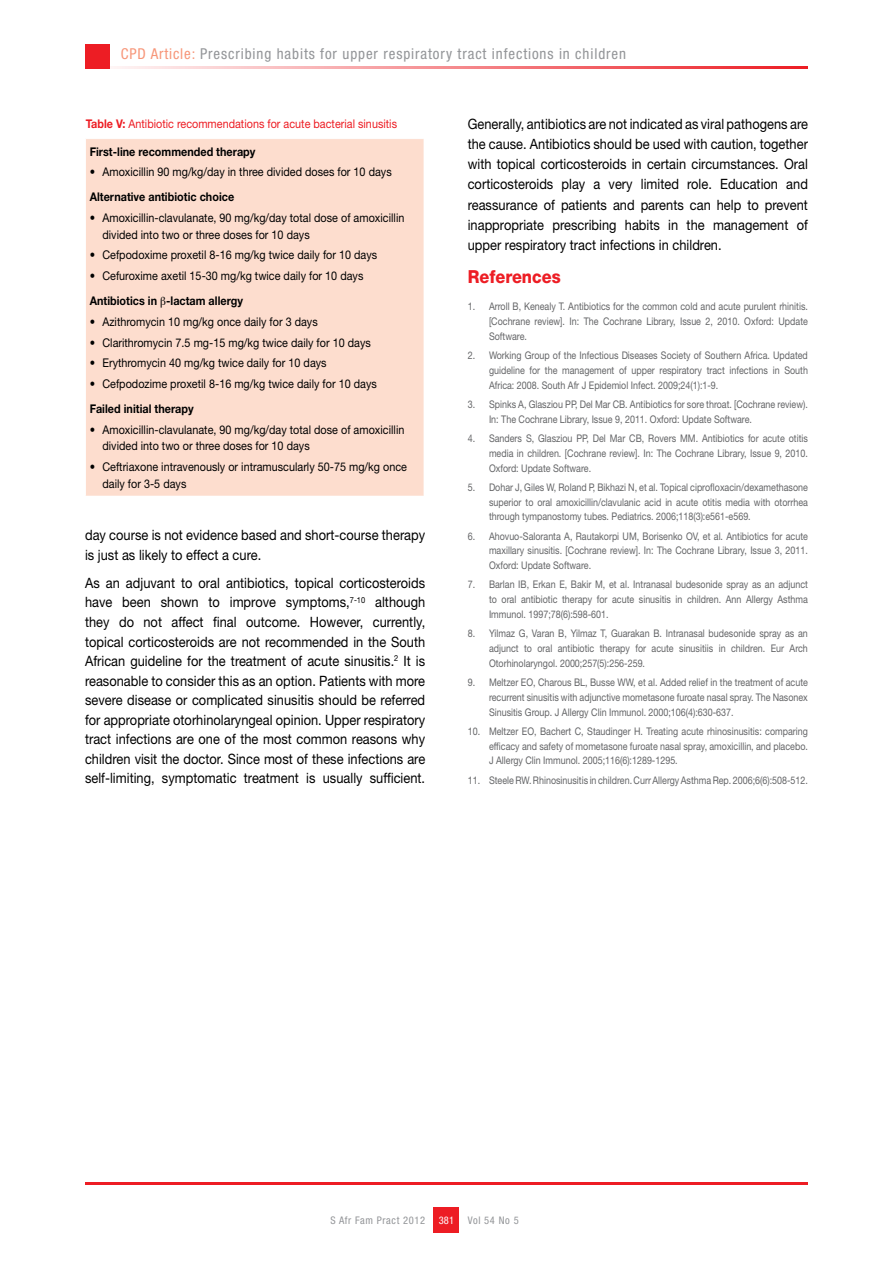
<style>
.page{position:relative;width:893px;height:1263px;background:#fff}
.page>*{position:absolute;margin:0;border:0;box-sizing:border-box;transform-origin:0 0}
.t1{font:800 18px "Helvetica Neue LT Std";color:#ed1d24;scale:.9 1}
.t2{font:condensed 15px "Helvetica Neue LT Std";letter-spacing:.06em;color:#939598}
.t3{font:14.25px/19.5px "Helvetica Neue LT Std";color:#000;text-align:justify;scale:.9 1}
.t4{font:12px/16.5px "Helvetica Neue LT Std";color:#000;scale:.9 1}
.t5{font:700 12px "Helvetica Neue LT Std";color:#000;scale:.9 1}
.t6{font:12px "Helvetica Neue LT Std";color:#ed1d24;scale:.9 1}
.t7{font:10.5px/14.9px "Helvetica Neue LT Std";color:#636466;text-align:justify;scale:.85 1}
.t8{font:condensed 10.5px "Helvetica Neue LT Std";letter-spacing:.06em;color:#939598}
.t9{font:condensed 10.5px "Helvetica Neue LT Std";color:#fff}
.s1{color:#f79679}
.s2{font-weight:700}
</style>
<div class="page">
<hr style="left:85px;top:66px;width:723px;height:2px;background:#ed1d24">
<div style="left:85px;top:44px;width:24px;height:24px;background:#ed1d24"></div>
<div style="left:434px;top:1208px;width:25px;height:25px;background:#ed1d24"></div>
<hr style="left:85px;top:1182px;width:723px;height:2px;background:#ed1d24">
<div style="left:85px;top:139px;width:339px;height:357px;background:#fdddce"></div>
<hr style="left:85px;top:139px;width:1px;height:357px;background:#fff">
<h2 class="t2" style="left:121px;top:45px;width:507px"><span class="s1">CPD Article:</span> Prescribing habits for upper respiratory tract infections in children</h2>
<p class="t6" style="left:86px;top:117px;width:347px"><span class="s2">Table V:</span> Antibiotic recommendations for acute bacterial sinusitis</p>
<p class="t5" style="left:90px;top:144px;width:186px">First-line recommended therapy</p>
<p class="t4" style="left:90px;top:164px;width:337px">• Amoxicillin 90 mg/kg/day in three divided doses for 10 days</p>
<p class="t5" style="left:90px;top:190px;width:162px">Alternative antibiotic choice</p>
<p class="t4" style="left:102px;top:209px;width:337px;text-indent:-13px">• Amoxicillin-clavulanate, 90 mg/kg/day total dose of amoxicillin divided into two or three doses for 10 days</p>
<p class="t4" style="left:90px;top:247px;width:321px">• Cefpodoxime proxetil 8-16 mg/kg twice daily for 10 days</p>
<p class="t4" style="left:90px;top:267px;width:306px">• Cefuroxime axetil 15-30 mg/kg twice daily for 10 days</p>
<p class="t5" style="left:90px;top:293px;width:172px">Antibiotics in -lactam allergy</p>
<p class="t4" style="left:90px;top:313px;width:255px">• Azithromycin 10 mg/kg once daily for 3 days</p>
<p class="t4" style="left:90px;top:334px;width:314px">• Clarithromycin 7.5 mg-15 mg/kg twice daily for 10 days</p>
<p class="t4" style="left:90px;top:355px;width:265px">• Erythromycin 40 mg/kg twice daily for 10 days</p>
<p class="t4" style="left:90px;top:375px;width:321px">• Cefpodozime proxetil 8-16 mg/kg twice daily for 10 days</p>
<p class="t5" style="left:90px;top:401px;width:117px">Failed initial therapy</p>
<p class="t4" style="left:102px;top:421px;width:337px;text-indent:-13px">• Amoxicillin-clavulanate, 90 mg/kg/day total dose of amoxicillin divided into two or three doses for 10 days</p>
<p class="t4" style="left:102px;top:458px;width:340px;text-indent:-13px">• Ceftriaxone intravenously or intramuscularly 50-75 mg/kg once daily for 3-5 days</p>
<h3 class="t3" style="left:85px;top:525px;width:379px">day course is not evidence based and short-course therapy is just as likely to effect a cure.</h3>
<p class="t3" style="left:85px;top:573px;width:379px">As an adjuvant to oral antibiotics, topical corticosteroids have been shown to improve symptoms,<sup>7-10</sup> although they do not affect final outcome. However, currently, topical corticosteroids are not recommended in the South African guideline for the treatment of acute sinusitis.<sup>2</sup> It is reasonable to consider this as an option. Patients with more severe disease or complicated sinusitis should be referred for appropriate otorhinolaryngeal opinion. Upper respiratory tract infections are one of the most common reasons why children visit the doctor. Since most of these infections are self-limiting, symptomatic treatment is usually sufficient.</p>
<p class="t3" style="left:468px;top:114px;width:379px;line-height:20.1px">Generally, antibiotics are not indicated as viral pathogens are the cause. Antibiotics should be used with caution, together with topical corticosteroids in certain circumstances. Oral corticosteroids play a very limited role. Education and reassurance of patients and parents can help to prevent inappropriate prescribing habits in the management of upper respiratory tract infections in children.</p>
<h1 class="t1" style="left:468px;top:266px;width:105px">References</h1>
<p class="t7" style="left:489px;top:299px;width:377px;text-indent:-21px">1. Arroll B, Kenealy T. Antibiotics for the common cold and acute purulent rhinitis. [Cochrane review]. In: The Cochrane Library, Issue 2, 2010. Oxford: Update Software.</p>
<p class="t7" style="left:489px;top:348px;width:377px;text-indent:-21px">2. Working Group of the Infectious Diseases Society of Southern Africa. Updated guideline for the management of upper respiratory tract infections in South Africa: 2008. South Afr J Epidemiol Infect. 2009;24(1):1-9.</p>
<p class="t7" style="left:489px;top:397px;width:377px;text-indent:-21px">3. Spinks A, Glasziou PP, Del Mar CB. Antibiotics for sore throat. [Cochrane review).<br>In: The Cochrane Library, Issue 9, 2011. Oxford: Update Software.</p>
<p class="t7" style="left:489px;top:431px;width:377px;text-indent:-21px">4. Sanders S, Glasziou PP, Del Mar CB, Rovers MM. Antibiotics for acute otitis media in children. [Cochrane review]. In: The Cochrane Library, Issue 9, 2010.<br>Oxford: Update Software.</p>
<p class="t7" style="left:489px;top:479px;width:377px;text-indent:-21px">5. Dohar J, Giles W, Roland P, Bikhazi N, et al. Topical ciprofloxacin/dexamethasone superior to oral amoxicillin/clavulanic acid in acute otitis media with otorrhea through tympanostomy tubes. Pediatrics. 2006;118(3):e561-e569.</p>
<p class="t7" style="left:489px;top:528px;width:377px;text-indent:-21px">6. Ahovuo-Saloranta A, Rautakorpi UM, Borisenko OV, et al. Antibiotics for acute maxillary sinusitis. [Cochrane review]. In: The Cochrane Library, Issue 3, 2011.<br>Oxford: Update Software.</p>
<p class="t7" style="left:489px;top:577px;width:377px;text-indent:-21px">7. Barlan IB, Erkan E, Bakir M, et al. Intranasal budesonide spray as an adjunct to oral antibiotic therapy for acute sinusitis in children. Ann Allergy Asthma Immunol. 1997;78(6):598-601.</p>
<p class="t7" style="left:489px;top:626px;width:377px;text-indent:-21px">8. Yilmaz G, Varan B, Yilmaz T, Guarakan B. Intranasal budesonide spray as an adjunct to oral antibiotic therapy for acute sinusitiis in children. Eur Arch Otorhinolaryngol. 2000;257(5):256-259.</p>
<p class="t7" style="left:489px;top:675px;width:377px;text-indent:-21px">9. Meltzer EO, Charous BL, Busse WW, et al. Added relief in the treatment of acute recurrent sinusitis with adjunctive mometasone furoate nasal spray. The Nasonex Sinusitis Group. J Allergy Clin Immunol. 2000;106(4):630-637.</p>
<p class="t7" style="left:489px;top:723px;width:377px;text-indent:-21px">10. Meltzer EO, Bachert C, Staudinger H. Treating acute rhinosinusitis: comparing efficacy and safety of mometasone furoate nasal spray, amoxicillin, and placebo.<br>J Allergy Clin Immunol. 2005;116(6):1289-1295.</p>
<p class="t7" style="left:468px;top:772px;width:402px">11. Steele RW. Rhinosinusitis in children. Curr Allergy Asthma Rep. 2006;6(6):508-512.</p>
<p class="t8" style="left:330px;top:1214px;width:96px">S Afr Fam Pract 2012</p>
<p class="t9" style="left:439px;top:1214px;width:17px">381</p>
<p class="t8" style="left:468px;top:1214px;width:52px">Vol 54 No 5</p>
</div>
